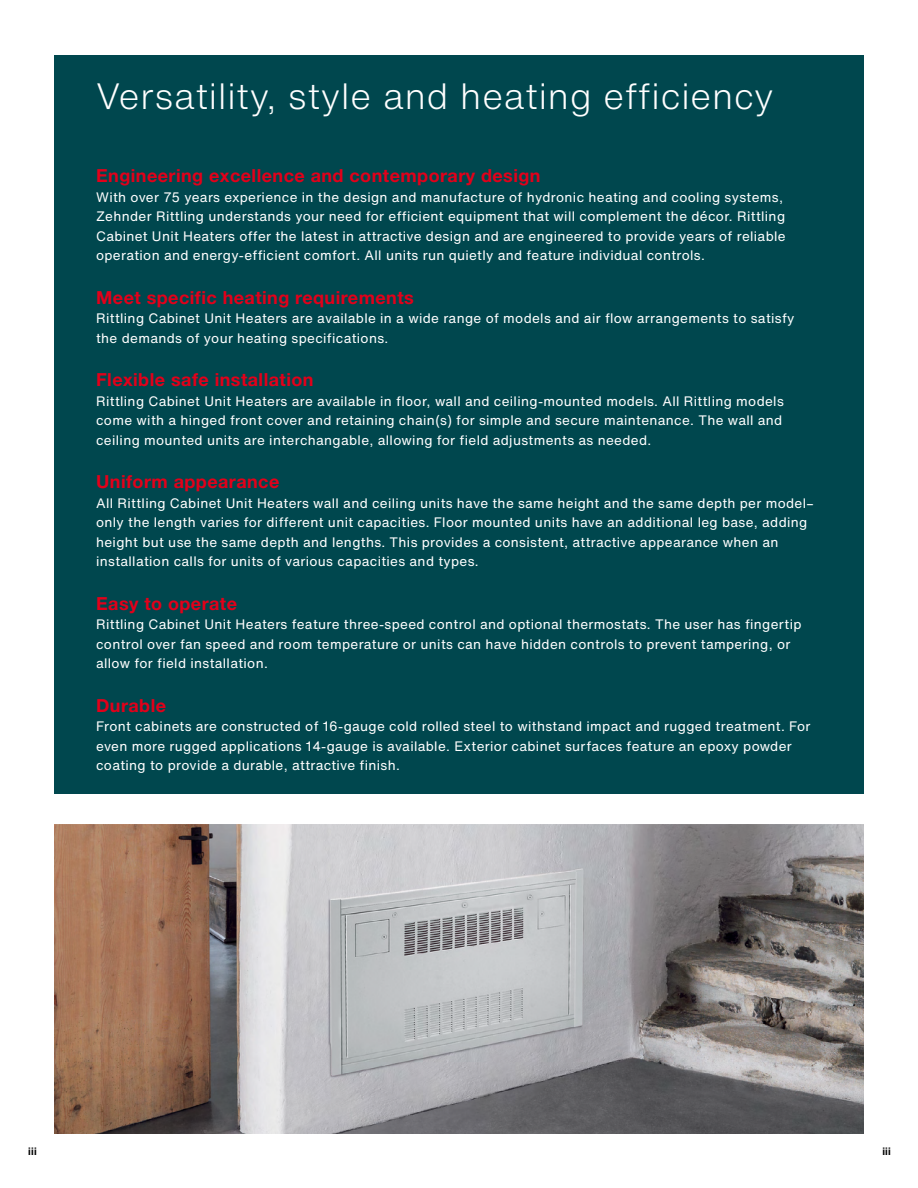
<style>
.page{position:relative;width:918px;height:1188px;background:#fff}
.page>*{position:absolute;margin:0;border:0;box-sizing:border-box;transform-origin:0 0}
.t1{font:300 36px "Helvetica Now Text";letter-spacing:.025em;color:#fff}
.t2{font:700 18px "Helvetica Neue LT Pro";letter-spacing:.025em;color:#e2001a}
.t3{font:13.5px/19.5px "Helvetica Now Text";letter-spacing:.025em;color:#fff}
.t4{font:700 10.5px "Helvetica Neue LT Pro";letter-spacing:.025em;color:#000}
</style>
<div class="page">
<img style="left:54px;top:824px;width:810px;height:310px">
<div style="left:54px;top:55px;width:810px;height:739px;background:#00474e"></div>
<h1 class="t1" style="left:96px;top:69px;width:679px">Versatility, style and heating efficiency</h1>
<h2 class="t2" style="left:96px;top:165px;width:446px">Engineering excellence and contemporary design</h2>
<p class="t3" style="left:96px;top:187px;width:691px">With over 75 years experience in the design and manufacture of hydronic heating and cooling systems, Zehnder Rittling understands your need for efficient equipment that will complement the décor. Rittling Cabinet Unit Heaters offer the latest in attractive design and are engineered to provide years of reliable operation and energy-efficient comfort. All units run quietly and feature individual controls.</p>
<h2 class="t2" style="left:96px;top:286px;width:319px">Meet specific heating requirements</h2>
<p class="t3" style="left:96px;top:309px;width:700px">Rittling Cabinet Unit Heaters are available in a wide range of models and air flow arrangements to satisfy the demands of your heating specifications.</p>
<h2 class="t2" style="left:96px;top:369px;width:219px">Flexible safe installation</h2>
<p class="t3" style="left:96px;top:391px;width:689px;text-align:justify">Rittling Cabinet Unit Heaters are available in floor, wall and ceiling-mounted models. All Rittling models come with a hinged front cover and retaining chain(s) for simple and secure maintenance. The wall and ceiling mounted units are interchangable, allowing for field adjustments as needed.</p>
<h2 class="t2" style="left:96px;top:471px;width:185px">Uniform appearance</h2>
<p class="t3" style="left:96px;top:493px;width:719px">All Rittling Cabinet Unit Heaters wall and ceiling units have the same height and the same depth per model– only the length varies for different unit capacities. Floor mounted units have an additional leg base, adding height but use the same depth and lengths. This provides a consistent, attractive appearance when an installation calls for units of various capacities and types.</p>
<h2 class="t2" style="left:96px;top:592px;width:142px">Easy to operate</h2>
<p class="t3" style="left:96px;top:615px;width:707px">Rittling Cabinet Unit Heaters feature three-speed control and optional thermostats. The user has fingertip control over fan speed and room temperature or units can have hidden controls to prevent tampering, or allow for field installation.</p>
<h2 class="t2" style="left:96px;top:694px;width:72px">Durable</h2>
<p class="t3" style="left:96px;top:717px;width:716px">Front cabinets are constructed of 16-gauge cold rolled steel to withstand impact and rugged treatment. For even more rugged applications 14-gauge is available. Exterior cabinet surfaces feature an epoxy powder coating to provide a durable, attractive finish.</p>
<p class="t4" style="left:28px;top:1145px;width:10px">iii</p>
<p class="t4" style="left:882px;top:1145px;width:10px">iii</p>
</div>
